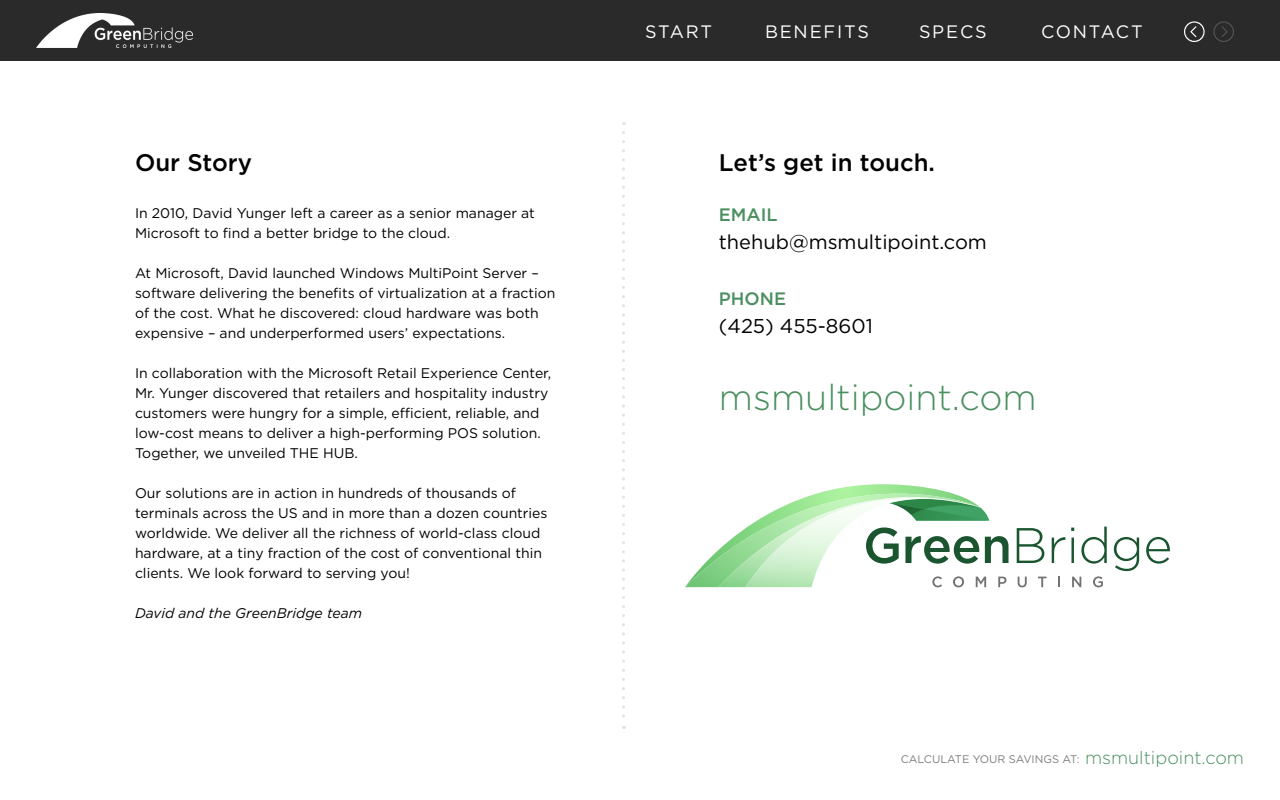
<style>
.page{position:relative;width:1280px;height:800px;background:#fff}
.page>*{position:absolute;margin:0;border:0;box-sizing:border-box;transform-origin:0 0}
.t1{font:300 36px "Gotham";color:#4a8f5f}
.t2{font:500 24px "Gotham";color:#000}
.t3{font:20px "Gotham";color:#000}
.t4{font:18px "Gotham";letter-spacing:.1em;color:#fff}
.t5{font:500 18px "Gotham";color:#4a8f5f}
.t6{font:14px/20px "Gotham";color:#000}
.t7{font:italic 14px "Gotham";color:#000}
.t8{font:11px "Gotham";color:#7d7e7c}
.s1{font-weight:300;font-size:18px;color:#4a8f5f}
</style>
<div class="page">
<div style="left:0;top:0;width:1280px;height:61px;background:#2a2a2a"></div>
<img style="left:36px;top:14px;width:157px;height:33px">
<svg style="left:1213px;top:21px;width:21px;height:21px"></svg>
<svg style="left:1184px;top:21px;width:21px;height:21px"></svg>
<svg style="left:1018px;top:577px;width:9px;height:10px"></svg>
<svg style="left:1038px;top:577px;width:9px;height:10px"></svg>
<svg style="left:1058px;top:577px;width:2px;height:10px"></svg>
<svg style="left:1072px;top:577px;width:9px;height:10px"></svg>
<svg style="left:1093px;top:576px;width:10px;height:11px"></svg>
<svg style="left:685px;top:484px;width:324px;height:103px"></svg>
<svg style="left:1017px;top:528px;width:27px;height:35px"></svg>
<svg style="left:1052px;top:537px;width:13px;height:26px"></svg>
<svg style="left:1071px;top:528px;width:3px;height:35px"></svg>
<svg style="left:1081px;top:527px;width:26px;height:37px"></svg>
<svg style="left:1114px;top:537px;width:25px;height:34px"></svg>
<svg style="left:1146px;top:537px;width:24px;height:27px"></svg>
<svg style="left:622px;top:133px;width:3px;height:596px"></svg>
<p class="t2" style="left:135px;top:146px;width:119px">Our Story</p>
<p class="t6" style="left:135px;top:203px;width:401px">In 2010, David Yunger left a career as a senior manager at<br>Microsoft to find a better bridge to the cloud.</p>
<p class="t6" style="left:135px;top:263px;width:422px">At Microsoft, David launched Windows MultiPoint Server – software delivering the benefits of virtualization at a fraction of the cost. What he discovered: cloud hardware was both expensive – and underperformed users’ expectations.</p>
<p class="t6" style="left:135px;top:363px;width:418px">In collaboration with the Microsoft Retail Experience Center, Mr. Yunger discovered that retailers and hospitality industry customers were hungry for a simple, efficient, reliable, and low-cost means to deliver a high-performing POS solution.</p>
<p class="t6" style="left:135px;top:443px;width:225px">Together, we unveiled THE HUB.</p>
<p class="t6" style="left:135px;top:483px;width:414px">Our solutions are in action in hundreds of thousands of terminals across the US and in more than a dozen countries worldwide. We deliver all the richness of world-class cloud hardware, at a tiny fraction of the cost of conventional thin clients. We look forward to serving you!</p>
<p class="t7" style="left:135px;top:604px;width:229px">David and the GreenBridge team</p>
<p class="t4" style="left:645px;top:20px;width:69px">START</p>
<p class="t4" style="left:765px;top:20px;width:105px">BENEFITS</p>
<p class="t4" style="left:919px;top:20px;width:69px">SPECS</p>
<p class="t4" style="left:1041px;top:20px;width:103px">CONTACT</p>
<p class="t2" style="left:719px;top:146px;width:218px">Let’s get in touch.</p>
<p class="t5" style="left:719px;top:203px;width:60px">EMAIL</p>
<p class="t3" style="left:719px;top:229px;width:270px">thehub@msmultipoint.com</p>
<p class="t5" style="left:719px;top:287px;width:69px">PHONE</p>
<p class="t3" style="left:719px;top:313px;width:155px">(425) 455-8601</p>
<p class="t1" style="left:719px;top:375px;width:319px">msmultipoint.com</p>
<p class="t8" style="left:901px;top:752px;width:345px">CALCULATE YOUR SAVINGS AT: <span class="s1">msmultipoint.com</span></p>
</div>
